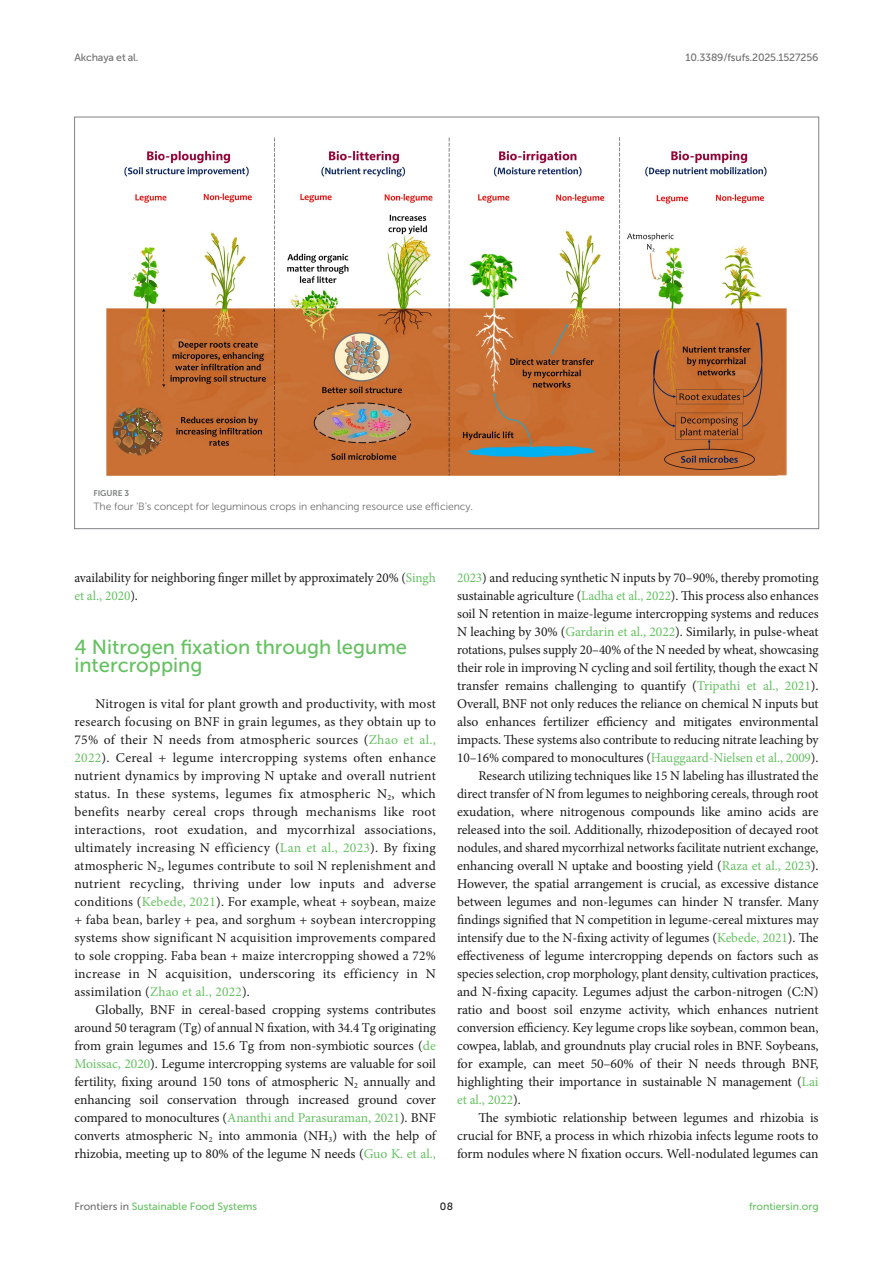
<style>
.page{position:relative;width:893px;height:1263px;background:#fff}
.page>*{position:absolute;margin:0;border:0;box-sizing:border-box;transform-origin:0 0}
.HEAD_1{font:20.25px/18px "Museo Sans 500";color:#65c161}
.TEXT{font:13.5px/18px "Minion Pro";letter-spacing:-.005em;color:#1b1c1b;text-align:justify}
.FIG_LEG{font:10.5px "Museo Sans 300";letter-spacing:-.01em;color:#706f70}
.t1{font:10.5px "Museo Sans 500";color:#65c161}
.t2{font:10.5px "Museo Sans 500";letter-spacing:-.015em;color:#706f70}
.t3{font:10.5px "Museo Sans 500";color:#1b1c1b}
.FIG_HD{font:8.25px "Museo Sans 700";letter-spacing:-.01em;color:#7e7f7f}
.s1{color:#65c161}
.s2{color:#706f70}
</style>
<div class="page">
<img style="left:106px;top:137px;width:681px;height:339px">
<p class="t2" style="left:74px;top:51px;width:66px">Akchaya et al.</p>
<p class="t2" style="left:686px;top:51px;width:134px">10.3389/fsufs.2025.1527256</p>
<p class="FIG_HD" style="left:94px;top:489px;width:37px">FIGURE 3</p>
<p class="FIG_LEG" style="left:94px;top:500px;width:381px">The four ‘B’s concept for leguminous crops in enhancing resource use efficiency.</p>
<p class="TEXT" style="left:74px;top:569px;width:363px">availability for neighboring finger millet by approximately 20% (<span class="s1">Singh et al., 2020</span>).</p>
<p class="HEAD_1" style="left:74px;top:638px;width:334px">4 Nitrogen fixation through legume intercropping</p>
<p class="TEXT" style="left:74px;top:695px;width:363px;text-indent:21px">Nitrogen is vital for plant growth and productivity, with most research focusing on BNF in grain legumes, as they obtain up to 75% of their N needs from atmospheric sources (<span class="s1">Zhao et al., 2022</span>). Cereal + legume intercropping systems often enhance nutrient dynamics by improving N uptake and overall nutrient status. In these systems, legumes fix atmospheric N<sub>2</sub>, which benefits nearby cereal crops through mechanisms like root interactions, root exudation, and mycorrhizal associations, ultimately increasing N efficiency (<span class="s1">Lan et al., 2023</span>). By fixing atmospheric N<sub>2</sub>, legumes contribute to soil N replenishment and nutrient recycling, thriving under low inputs and adverse conditions (<span class="s1">Kebede, 2021</span>). For example, wheat + soybean, maize + faba bean, barley + pea, and sorghum + soybean intercropping systems show significant N acquisition improvements compared to sole cropping. Faba bean + maize intercropping showed a 72% increase in N acquisition, underscoring its efficiency in N assimilation (<span class="s1">Zhao et al., 2022</span>).</p>
<p class="TEXT" style="left:74px;top:1001px;width:363px;text-indent:21px">Globally, BNF in cereal-based cropping systems contributes around 50 teragram (Tg) of annual N fixation, with 34.4 Tg originating from grain legumes and 15.6 Tg from non-symbiotic sources (<span class="s1">de Moissac, 2020</span>). Legume intercropping systems are valuable for soil fertility, fixing around 150 tons of atmospheric N<sub>2</sub> annually and enhancing soil conservation through increased ground cover compared to monocultures (<span class="s1">Ananthi and Parasuraman, 2021</span>). BNF converts atmospheric N<sub>2</sub> into ammonia (NH<sub>3</sub>) with the help of rhizobia, meeting up to 80% of the legume N needs (<span class="s1">Guo K. et al.,</span></p>
<p class="TEXT" style="left:457px;top:569px;width:363px"><span class="s1">2023</span>) and reducing synthetic N inputs by 70–90%, thereby promoting sustainable agriculture (<span class="s1">Ladha et al., 2022</span>). This process also enhances soil N retention in maize-legume intercropping systems and reduces N leaching by 30% (<span class="s1">Gardarin et al., 2022</span>). Similarly, in pulse-wheat rotations, pulses supply 20–40% of the N needed by wheat, showcasing their role in improving N cycling and soil fertility, though the exact N transfer remains challenging to quantify (<span class="s1">Tripathi et al., 2021</span>).<br>Overall, BNF not only reduces the reliance on chemical N inputs but also enhances fertilizer efficiency and mitigates environmental impacts. These systems also contribute to reducing nitrate leaching by 10–16% compared to monocultures (<span class="s1">Hauggaard-Nielsen et al., 2009</span>).</p>
<p class="TEXT" style="left:457px;top:767px;width:363px;text-indent:21px">Research utilizing techniques like 15 N labeling has illustrated the direct transfer of N from legumes to neighboring cereals, through root exudation, where nitrogenous compounds like amino acids are released into the soil. Additionally, rhizodeposition of decayed root nodules, and shared mycorrhizal networks facilitate nutrient exchange, enhancing overall N uptake and boosting yield (<span class="s1">Raza et al., 2023</span>).<br>However, the spatial arrangement is crucial, as excessive distance between legumes and non-legumes can hinder N transfer. Many findings signified that N competition in legume-cereal mixtures may intensify due to the N-fixing activity of legumes (<span class="s1">Kebede, 2021</span>). The effectiveness of legume intercropping depends on factors such as species selection, crop morphology, plant density, cultivation practices, and N-fixing capacity. Legumes adjust the carbon-nitrogen (C:N) ratio and boost soil enzyme activity, which enhances nutrient conversion efficiency. Key legume crops like soybean, common bean, cowpea, lablab, and groundnuts play crucial roles in BNF. Soybeans, for example, can meet 50–60% of their N needs through BNF, highlighting their importance in sustainable N management (<span class="s1">Lai et al., 2022</span>).</p>
<p class="TEXT" style="left:457px;top:1109px;width:363px;text-indent:21px">The symbiotic relationship between legumes and rhizobia is crucial for BNF, a process in which rhizobia infects legume roots to form nodules where N fixation occurs. Well-nodulated legumes can</p>
<p class="t1" style="left:74px;top:1200px;width:184px"><span class="s2">Frontiers in</span> Sustainable Food Systems</p>
<p class="t3" style="left:440px;top:1200px;width:15px">08</p>
<p class="t1" style="left:749px;top:1200px;width:71px">frontiersin.org</p>
</div>
